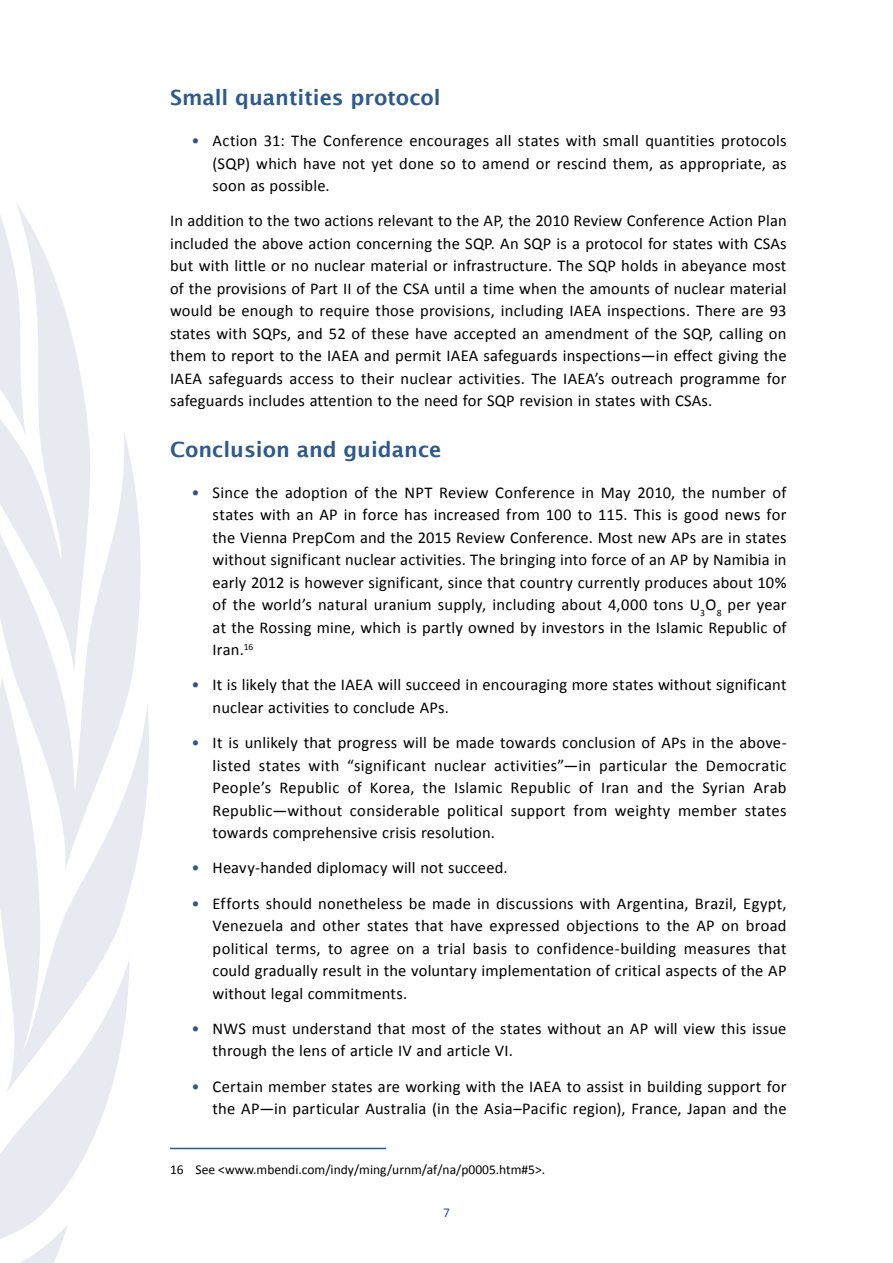
<style>
.page{position:relative;width:893px;height:1263px;background:#fff}
.page>*{position:absolute;margin:0;border:0;box-sizing:border-box;transform-origin:0 0}
.headline{font:600 21px "Lucida Sans";color:#2d5a8c}
.bullet_para{font:16.5px/22.5px "Calibri";letter-spacing:.01em;color:#000;text-align:justify}
.Resource_Para{font:16.5px/22.5px "Calibri";letter-spacing:.01em;color:#000;text-align:justify}
.note{font:13.5px "Calibri";color:#000}
.t1{font:13.5px "Calibri";color:#2d5a8c}
.s1{color:#2d5a8c}
</style>
<div class="page">
<svg style="left:92px;top:1093px;width:18px;height:47px"></svg>
<svg style="left:92px;top:706px;width:57px;height:387px"></svg>
<svg style="left:92px;top:433px;width:53px;height:438px;fill:#e8eaf1"></svg>
<svg style="left:0;top:205px;width:92px;height:1058px"></svg>
<hr style="left:170px;top:1148px;width:216px;height:1px;background:#2d5a8c">
<p class="headline" style="left:170px;top:86px;width:272px">Small quantities protocol</p>
<p class="bullet_para" style="left:213px;top:128px;width:576px;text-indent:-21px"><span class="s1">•</span> Action 31: The Conference encourages all states with small quantities protocols (SQP) which have not yet done so to amend or rescind them, as appropriate, as soon as possible.</p>
<p class="Resource_Para" style="left:170px;top:209px;width:618px">In addition to the two actions relevant to the AP, the 2010 Review Conference Action Plan included the above action concerning the SQP. An SQP is a protocol for states with CSAs but with little or no nuclear material or infrastructure. The SQP holds in abeyance most of the provisions of Part II of the CSA until a time when the amounts of nuclear material would be enough to require those provisions, including IAEA inspections. There are 93 states with SQPs, and 52 of these have accepted an amendment of the SQP, calling on them to report to the IAEA and permit IAEA safeguards inspections—in effect giving the IAEA safeguards access to their nuclear activities. The IAEA’s outreach programme for safeguards includes attention to the need for SQP revision in states with CSAs.</p>
<p class="headline" style="left:170px;top:437px;width:273px">Conclusion and guidance</p>
<p class="bullet_para" style="left:213px;top:480px;width:576px;text-indent:-21px"><span class="s1">•</span> Since the adoption of the NPT Review Conference in May 2010, the number of states with an AP in force has increased from 100 to 115. This is good news for the Vienna PrepCom and the 2015 Review Conference. Most new APs are in states without significant nuclear activities. The bringing into force of an AP by Namibia in early 2012 is however significant, since that country currently produces about 10% of the world’s natural uranium supply, including about 4,000 tons U<sub>3</sub>O<sub>8</sub> per year at the Rossing mine, which is partly owned by investors in the Islamic Republic of Iran.<sup>16</sup></p>
<p class="bullet_para" style="left:213px;top:673px;width:575px;text-indent:-21px"><span class="s1">•</span> It is likely that the IAEA will succeed in encouraging more states without significant nuclear activities to conclude APs.</p>
<p class="bullet_para" style="left:213px;top:730px;width:576px;text-indent:-21px"><span class="s1">•</span> It is unlikely that progress will be made towards conclusion of APs in the above&shy;listed states with “significant nuclear activities”—in particular the Democratic People’s Republic of Korea, the Islamic Republic of Iran and the Syrian Arab Republic—without considerable political support from weighty member states towards comprehensive crisis resolution.</p>
<p class="bullet_para" style="left:191px;top:856px;width:318px"><span class="s1">•</span> Heavy-handed diplomacy will not succeed.</p>
<p class="bullet_para" style="left:213px;top:891px;width:575px;text-indent:-21px"><span class="s1">•</span> Efforts should nonetheless be made in discussions with Argentina, Brazil, Egypt, Venezuela and other states that have expressed objections to the AP on broad political terms, to agree on a trial basis to confidence-building measures that could gradually result in the voluntary implementation of critical aspects of the AP without legal commitments.</p>
<p class="bullet_para" style="left:213px;top:1016px;width:575px;text-indent:-21px"><span class="s1">•</span> NWS must understand that most of the states without an AP will view this issue through the lens of article IV and article VI.</p>
<p class="bullet_para" style="left:191px;top:1074px;width:597px;text-align:right"><span class="s1">•</span> Certain member states are working with the IAEA to assist in building support for the AP—in particular Australia (in the Asia–Pacific region), France, Japan and the</p>
<p class="note" style="left:170px;top:1161px;width:377px">16 See &lt;www.mbendi.com/indy/ming/urnm/af/na/p0005.htm#5&gt;.</p>
<p class="t1" style="left:443px;top:1204px;width:8px">7</p>
</div>
